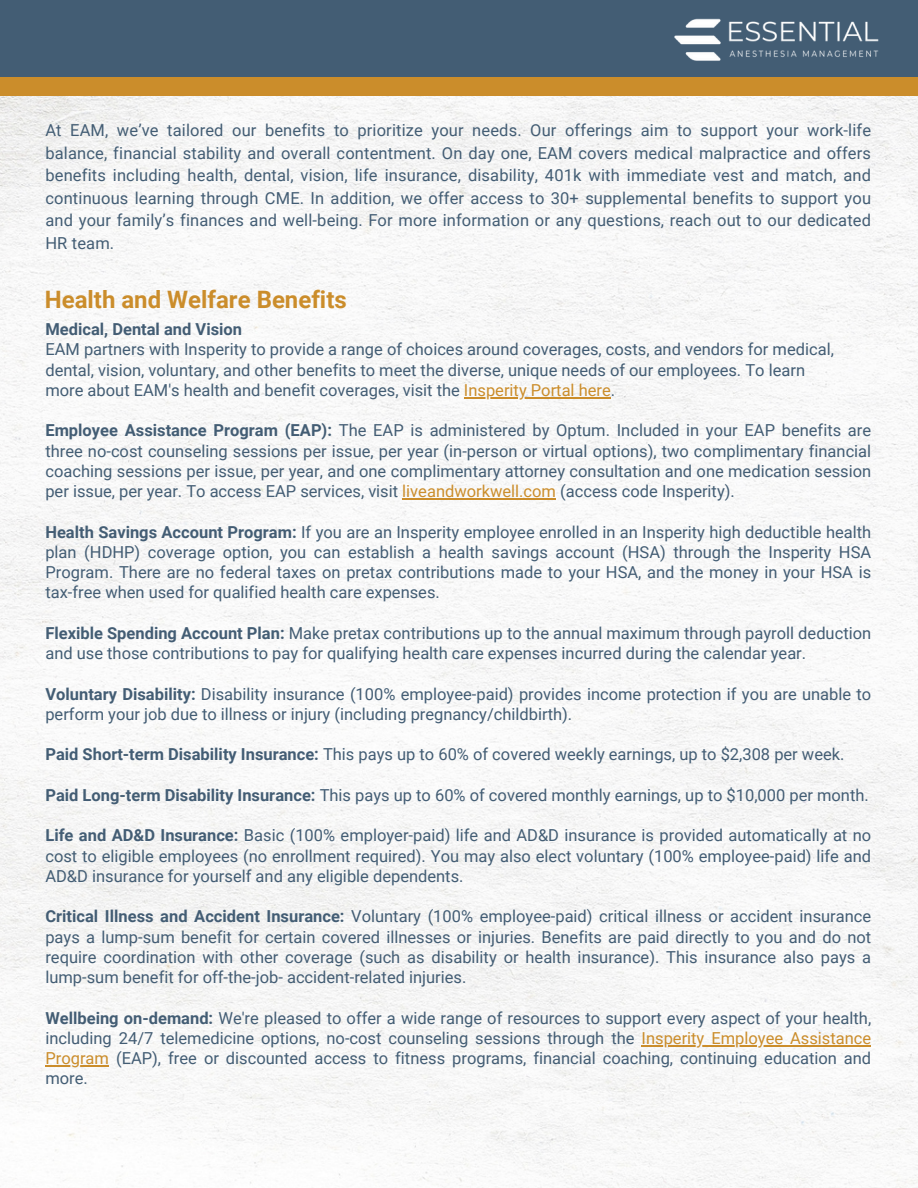
<style>
.page{position:relative;width:918px;height:1188px;background:#fff}
.page>*{position:absolute;margin:0;border:0;box-sizing:border-box;transform-origin:0 0}
.t1{font:700 24px "Roboto";color:#cb8d2b}
.t2{font:16.5px/20.2px "Roboto";color:#435d74;text-align:justify}
.t3{font:700 16.5px "Roboto";color:#435d74}
.s1{color:#cb8d2b}
.s2{font-weight:700}
</style>
<div class="page">
<img style="left:0;top:95px;width:918px;height:1093px">
<div style="left:0;top:68px;width:918px;height:27px;background:#cb8d2b"></div>
<div style="left:0;top:0;width:918px;height:77px;background:#435d74"></div>
<img style="left:668px;top:18px;width:218px;height:88px">
<hr style="left:464px;top:397px;width:147px;height:1px;background:#cb8d2b">
<hr style="left:402px;top:498px;width:154px;height:1px;background:#cb8d2b">
<hr style="left:642px;top:1045px;width:229px;height:1px;background:#cb8d2b">
<hr style="left:45px;top:1065px;width:64px;height:1px;background:#cb8d2b">
<p class="t2" style="left:45px;top:120px;width:827px;line-height:22.5px">At EAM, we’ve tailored our benefits to prioritize your needs. Our offerings aim to support your work-life balance, financial stability and overall contentment. On day one, EAM covers medical malpractice and offers benefits including health, dental, vision, life insurance, disability, 401k with immediate vest and match, and continuous learning through CME. In addition, we offer access to 30+ supplemental benefits to support you and your family’s finances and well-being. For more information or any questions, reach out to our dedicated HR team.</p>
<p class="t1" style="left:45px;top:286px;width:304px">Health and Welfare Benefits</p>
<p class="t3" style="left:45px;top:320px;width:198px">Medical, Dental and Vision</p>
<p class="t2" style="left:45px;top:340px;width:790px">EAM partners with Insperity to provide a range of choices around coverages, costs, and vendors for medical, dental, vision, voluntary, and other benefits to meet the diverse, unique needs of our employees. To learn</p>
<p class="t2" style="left:45px;top:380px;width:571px">more about EAM's health and benefit coverages, visit the <span class="s1">Insperity Portal here</span>.</p>
<p class="t2" style="left:45px;top:421px;width:827px"><span class="s2">Employee Assistance Program (EAP):</span> The EAP is administered by Optum. Included in your EAP benefits are three no-cost counseling sessions per issue, per year (in-person or virtual options), two complimentary financial coaching sessions per issue, per year, and one complimentary attorney consultation and one medication session per issue, per year. To access EAP services, visit <span class="s1">liveandworkwell.com</span> (access code Insperity).</p>
<p class="t2" style="left:45px;top:522px;width:827px"><span class="s2">Health Savings Account Program:</span> If you are an Insperity employee enrolled in an Insperity high deductible health plan (HDHP) coverage option, you can establish a health savings account (HSA) through the Insperity HSA Program. There are no federal taxes on pretax contributions made to your HSA, and the money in your HSA is tax-free when used for qualified health care expenses.</p>
<p class="t2" style="left:45px;top:623px;width:827px"><span class="s2">Flexible Spending Account Plan:</span> Make pretax contributions up to the annual maximum through payroll deduction and use those contributions to pay for qualifying health care expenses incurred during the calendar year.</p>
<p class="t2" style="left:45px;top:684px;width:827px"><span class="s2">Voluntary Disability:</span> Disability insurance (100% employee-paid) provides income protection if you are unable to perform your job due to illness or injury (including pregnancy/childbirth).</p>
<p class="t2" style="left:45px;top:745px;width:801px"><span class="s2">Paid Short-term Disability Insurance:</span> This pays up to 60% of covered weekly earnings, up to $2,308 per week.</p>
<p class="t2" style="left:45px;top:785px;width:825px"><span class="s2">Paid Long-term Disability Insurance:</span> This pays up to 60% of covered monthly earnings, up to $10,000 per month.</p>
<p class="t2" style="left:45px;top:826px;width:827px"><span class="s2">Life and AD&amp;D Insurance:</span> Basic (100% employer-paid) life and AD&amp;D insurance is provided automatically at no cost to eligible employees (no enrollment required). You may also elect voluntary (100% employee-paid) life and AD&amp;D insurance for yourself and any eligible dependents.</p>
<p class="t2" style="left:45px;top:907px;width:827px"><span class="s2">Critical Illness and Accident Insurance:</span> Voluntary (100% employee-paid) critical illness or accident insurance pays a lump-sum benefit for certain covered illnesses or injuries. Benefits are paid directly to you and do not require coordination with other coverage (such as disability or health insurance). This insurance also pays a lump-sum benefit for off-the-job- accident-related injuries.</p>
<p class="t2" style="left:45px;top:1008px;width:827px"><span class="s2">Wellbeing on-demand:</span> We're pleased to offer a wide range of resources to support every aspect of your health, including 24/7 telemedicine options, no-cost counseling sessions through the <span class="s1">Insperity Employee Assistance Program</span> (EAP), free or discounted access to fitness programs, financial coaching, continuing education and more.</p>
</div>
